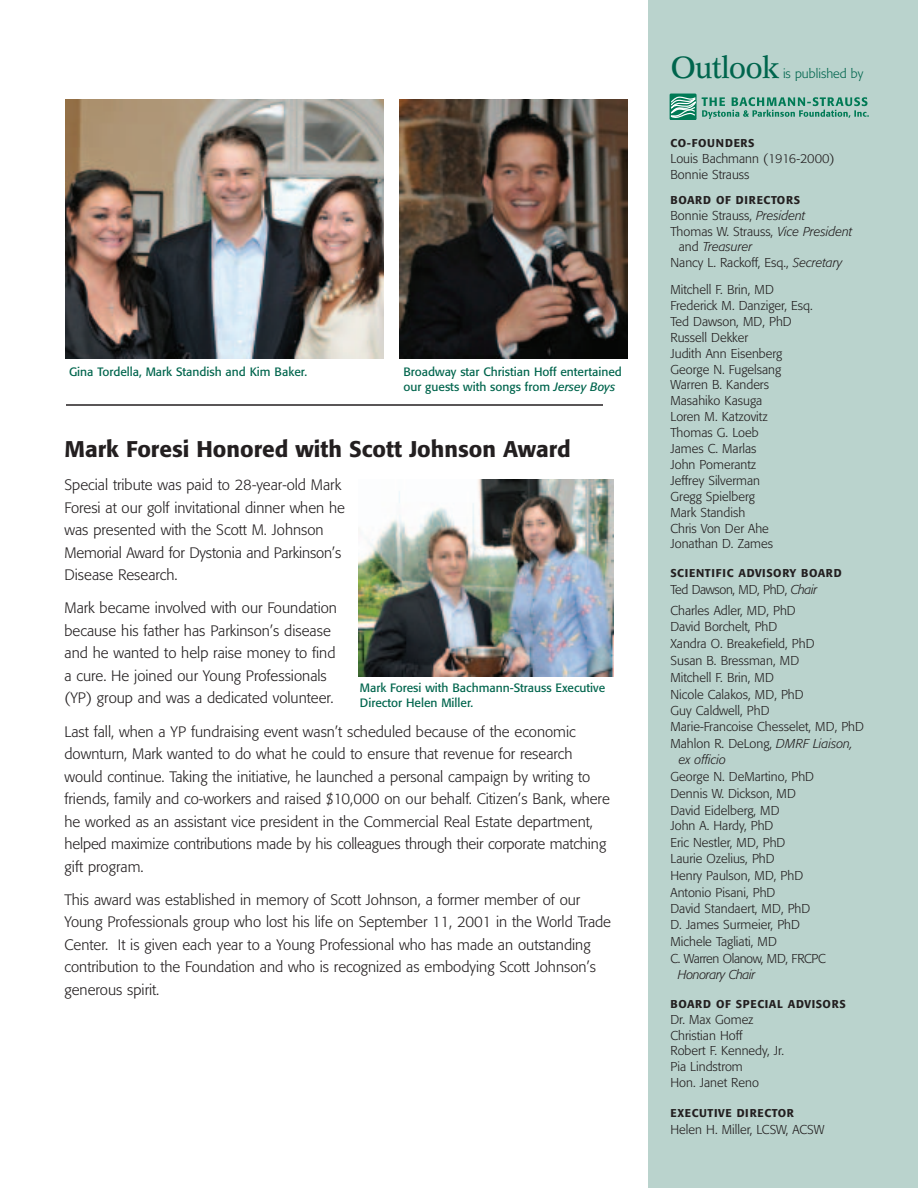
<style>
.page{position:relative;width:918px;height:1188px;background:#fff}
.page>*{position:absolute;margin:0;border:0;box-sizing:border-box;transform-origin:0 0}
.t1{font:30px "Concorde BE";letter-spacing:-.03em;color:#00654d}
.t2{font:500 22.5px "Formata";color:#231f20}
.t3{font:300 15px/22.5px "Formata";color:#231f20}
.t4{font:300 12.75px/15.9px "Formata";color:#231f20}
.t5{font:italic 300 12.75px "Formata";color:#231f20}
.t6{font:300 12.75px "Formata";color:#00654d}
.t7{font:italic 300 12.75px "Formata";letter-spacing:-.03em;color:#231f20}
.t8{font:12px/15.1px "Formata";color:#00654d}
.t9{font:500 11.25px "Formata";letter-spacing:.06em;color:#231f20}
.s1{font-style:italic}
.s2{font-style:normal}
</style>
<div class="page">
<div style="left:648px;top:0;width:270px;height:1188px;background:#bad3cd"></div>
<div style="left:670px;top:94px;width:26px;height:26px;background:#007a55"></div>
<svg style="left:670px;top:95px;width:199px;height:24px"></svg>
<img style="left:66px;top:100px;width:318px;height:259px">
<img style="left:400px;top:100px;width:228px;height:259px">
<img style="left:358px;top:479px;width:255px;height:198px">
<hr style="left:66px;top:404px;width:537px;height:2px;background:#231f20">
<p class="t8" style="left:69px;top:365px;width:240px">Gina Tordella, Mark Standish and Kim Baker.</p>
<p class="t8" style="left:403px;top:365px;width:220px">Broadway star Christian Hoff entertained our guests with songs from <span class="s1">Jersey Boys</span></p>
<h2 class="t2" style="left:64px;top:439px;width:508px">Mark Foresi Honored with Scott Johnson Award</h2>
<p class="t3" style="left:64px;top:475px;width:282px">Special tribute was paid to 28-year-old Mark Foresi at our golf invitational dinner when he was presented with the Scott M. Johnson Memorial Award for Dystonia and Parkinson’s Disease Research.</p>
<p class="t3" style="left:64px;top:598px;width:274px">Mark became involved with our Foundation because his father has Parkinson’s disease and he wanted to help raise money to find a cure. He joined our Young Professionals (YP) group and was a dedicated volunteer.</p>
<p class="t3" style="left:64px;top:721px;width:547px">Last fall, when a YP fundraising event wasn’t scheduled because of the economic downturn, Mark wanted to do what he could to ensure that revenue for research would continue. Taking the initiative, he launched a personal campaign by writing to friends, family and co-workers and raised $10,000 on our behalf. Citizen’s Bank, where he worked as an assistant vice president in the Commercial Real Estate department, helped maximize contributions made by his colleagues through their corporate matching gift program.</p>
<p class="t3" style="left:64px;top:890px;width:548px">This award was established in memory of Scott Johnson, a former member of our Young Professionals group who lost his life on September 11, 2001 in the World Trade Center. It is given each year to a Young Professional who has made an outstanding contribution to the Foundation and who is recognized as embodying Scott Johnson’s generous spirit.</p>
<p class="t8" style="left:360px;top:681px;width:247px">Mark Foresi with Bachmann-Strauss Executive<br>Director Helen Miller.</p>
<h1 class="t1" style="left:671px;top:55px;width:111px">Outlook</h1>
<p class="t6" style="left:783px;top:68px;width:82px">is published by</p>
<p class="t9" style="left:671px;top:139px;width:86px">CO-FOUNDERS</p>
<p class="t4" style="left:671px;top:152px;width:166px">Louis Bachmann (1916-2000)<br>Bonnie Strauss</p>
<p class="t9" style="left:671px;top:195px;width:131px">BOARD OF DIRECTORS</p>
<p class="t4" style="left:671px;top:208px;width:136px">Bonnie Strauss, <span class="s1">President</span></p>
<p class="t4" style="left:671px;top:224px;width:183px">Thomas W. Strauss, <span class="s1">Vice President</span></p>
<p class="t5" style="left:679px;top:242px;width:75px"><span class="s2">and</span> Treasurer</p>
<p class="t4" style="left:671px;top:256px;width:173px">Nancy L. Rackoff, Esq., <span class="s1">Secretary</span></p>
<p class="t4" style="left:671px;top:283px;width:144px">Mitchell F. Brin, MD<br>Frederick M. Danziger, Esq.<br>Ted Dawson, MD, PhD<br>Russell Dekker<br>Judith Ann Eisenberg<br>George N. Fugelsang<br>Warren B. Kanders<br>Masahiko Kasuga<br>Loren M. Katzovitz<br>Thomas G. Loeb<br>James C. Marlas<br>John Pomerantz<br>Jeffrey Silverman<br>Gregg Spielberg<br>Mark Standish<br>Chris Von Der Ahe<br>Jonathan D. Zames</p>
<p class="t9" style="left:671px;top:568px;width:173px">SCIENTIFIC ADVISORY BOARD</p>
<p class="t4" style="left:671px;top:580px;width:148px;line-height:21.3px">Ted Dawson, MD, PhD, <span class="s1">Chair<br></span>Charles Adler, MD, PhD</p>
<p class="t4" style="left:671px;top:620px;width:108px">David Borchelt, PhD</p>
<p class="t4" style="left:671px;top:637px;width:146px">Xandra O. Breakefield, PhD</p>
<p class="t4" style="left:671px;top:654px;width:130px">Susan B. Bressman, MD</p>
<p class="t4" style="left:671px;top:671px;width:105px">Mitchell F. Brin, MD</p>
<p class="t4" style="left:671px;top:687px;width:135px">Nicole Calakos, MD, PhD</p>
<p class="t4" style="left:671px;top:703px;width:101px">Guy Caldwell, PhD</p>
<p class="t4" style="left:671px;top:719px;width:195px">Marie-Francoise Chesselet, MD, PhD</p>
<p class="t4" style="left:671px;top:736px;width:184px">Mahlon R. DeLong, <span class="s1">DMRF Liaison,</span></p>
<p class="t5" style="left:679px;top:754px;width:49px">ex officio</p>
<p class="t4" style="left:671px;top:769px;width:157px;line-height:16.6px">George N. DeMartino, PhD<br>Dennis W. Dickson, MD<br>David Eidelberg, MD<br>John A. Hardy, PhD<br>Eric Nestler, MD, PhD<br>Laurie Ozelius, PhD<br>Henry Paulson, MD, PhD<br>Antonio Pisani, PhD<br>David Standaert, MD, PhD<br>D. James Surmeier, PhD<br>Michele Tagliati, MD<br>C. Warren Olanow, MD, FRCPC</p>
<p class="t7" style="left:678px;top:969px;width:79px">Honorary Chair</p>
<p class="t9" style="left:671px;top:999px;width:177px">BOARD OF SPECIAL ADVISORS</p>
<p class="t4" style="left:671px;top:1012px;width:115px">Dr. Max Gomez<br>Christian Hoff<br>Robert F. Kennedy, Jr.<br>Pia Lindstrom<br>Hon. Janet Reno</p>
<p class="t9" style="left:671px;top:1108px;width:125px">EXECUTIVE DIRECTOR</p>
<p class="t4" style="left:671px;top:1122px;width:155px">Helen H. Miller, LCSW, ACSW</p>
</div>
